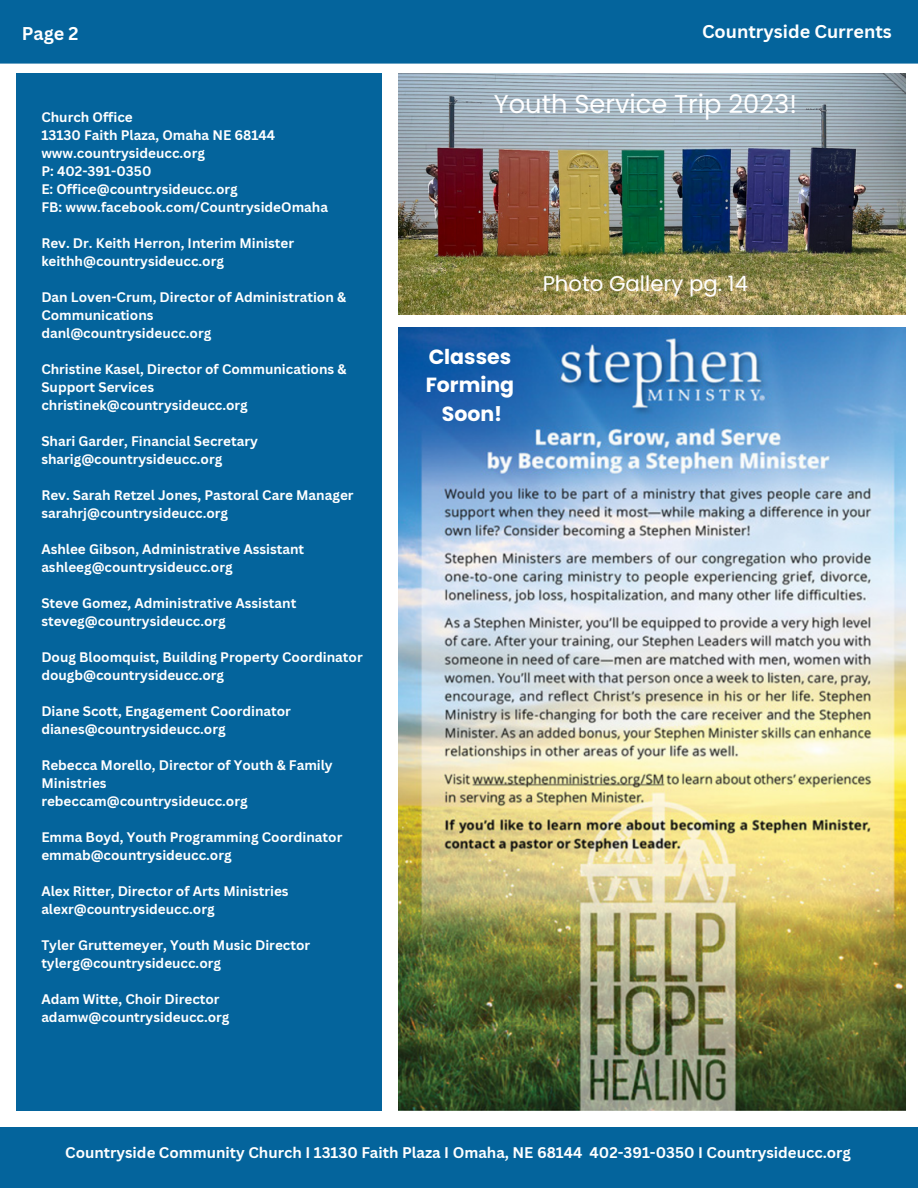
<style>
.page{position:relative;width:918px;height:1188px;background:#fff}
.page>*{position:absolute;margin:0;border:0;box-sizing:border-box;transform-origin:0 0}
.t1{font:25.8px "Poppins";color:#fff}
.t2{font:21.3px "Poppins";color:#fff}
.t3{font:700 20.55px "Poppins";color:#fff}
.t4{font:700 18px "Canva Sans";color:#fff}
.t5{font:700 15px "Canva Sans";color:#fff}
.t6{font:700 13.5px/18px "Canva Sans";color:#fff}
</style>
<div class="page">
<div style="left:16px;top:73px;width:365px;height:1037px;background:#04649c"></div>
<div style="left:0;top:1127px;width:918px;height:61px;background:#04649c"></div>
<div style="left:0;top:0;width:918px;height:63px;background:#04649c"></div>
<img style="left:399px;top:327px;width:507px;height:783px">
<img style="left:399px;top:73px;width:507px;height:242px">
<p class="t4" style="left:22px;top:20px;width:58px">Page 2</p>
<p class="t4" style="left:702px;top:18px;width:191px">Countryside Currents</p>
<p class="t6" style="left:41px;top:107px;width:93px">Church Office</p>
<p class="t6" style="left:41px;top:125px;width:236px">13130 Faith Plaza, Omaha NE 68144</p>
<p class="t6" style="left:41px;top:143px;width:165px">www.countrysideucc.org</p>
<p class="t6" style="left:41px;top:161px;width:112px">P: 402-391-0350</p>
<p class="t6" style="left:41px;top:179px;width:198px">E: Office@countrysideucc.org</p>
<p class="t6" style="left:41px;top:197px;width:288px">FB: www.facebook.com/CountrysideOmaha</p>
<p class="t6" style="left:41px;top:233px;width:254px">Rev. Dr. Keith Herron, Interim Minister</p>
<p class="t6" style="left:41px;top:251px;width:184px">keithh@countrysideucc.org</p>
<p class="t6" style="left:41px;top:287px;width:306px">Dan Loven-Crum, Director of Administration &amp;<br>Communications</p>
<p class="t6" style="left:41px;top:323px;width:171px">danl@countrysideucc.org</p>
<p class="t6" style="left:41px;top:359px;width:307px">Christine Kasel, Director of Communications &amp;<br>Support Services</p>
<p class="t6" style="left:41px;top:395px;width:208px">christinek@countrysideucc.org</p>
<p class="t6" style="left:41px;top:431px;width:218px">Shari Garder, Financial Secretary</p>
<p class="t6" style="left:41px;top:449px;width:182px">sharig@countrysideucc.org</p>
<p class="t6" style="left:41px;top:485px;width:314px">Rev. Sarah Retzel Jones, Pastoral Care Manager</p>
<p class="t6" style="left:41px;top:503px;width:188px">sarahrj@countrysideucc.org</p>
<p class="t6" style="left:41px;top:539px;width:264px">Ashlee Gibson, Administrative Assistant</p>
<p class="t6" style="left:41px;top:557px;width:193px">ashleeg@countrysideucc.org</p>
<p class="t6" style="left:41px;top:593px;width:257px">Steve Gomez, Administrative Assistant</p>
<p class="t6" style="left:41px;top:611px;width:186px">steveg@countrysideucc.org</p>
<p class="t6" style="left:41px;top:647px;width:323px">Doug Bloomquist, Building Property Coordinator</p>
<p class="t6" style="left:41px;top:665px;width:184px">dougb@countrysideucc.org</p>
<p class="t6" style="left:41px;top:701px;width:251px">Diane Scott, Engagement Coordinator</p>
<p class="t6" style="left:41px;top:719px;width:186px">dianes@countrysideucc.org</p>
<p class="t6" style="left:41px;top:755px;width:293px">Rebecca Morello, Director of Youth &amp; Family<br>Ministries</p>
<p class="t6" style="left:41px;top:791px;width:208px">rebeccam@countrysideucc.org</p>
<p class="t6" style="left:41px;top:827px;width:303px">Emma Boyd, Youth Programming Coordinator</p>
<p class="t6" style="left:41px;top:845px;width:192px">emmab@countrysideucc.org</p>
<p class="t6" style="left:41px;top:881px;width:249px">Alex Ritter, Director of Arts Ministries</p>
<p class="t6" style="left:41px;top:899px;width:175px">alexr@countrysideucc.org</p>
<p class="t6" style="left:41px;top:935px;width:270px">Tyler Gruttemeyer, Youth Music Director</p>
<p class="t6" style="left:41px;top:953px;width:181px">tylerg@countrysideucc.org</p>
<p class="t6" style="left:41px;top:989px;width:180px">Adam Witte, Choir Director</p>
<p class="t6" style="left:41px;top:1007px;width:190px">adamw@countrysideucc.org</p>
<p class="t1" style="left:494px;top:86px;width:305px">Youth Service Trip 2023!</p>
<p class="t3" style="left:429px;top:342px;width:84px">Classes</p>
<p class="t3" style="left:426px;top:371px;width:90px">Forming</p>
<p class="t3" style="left:442px;top:399px;width:62px">Soon!</p>
<p class="t2" style="left:543px;top:269px;width:207px">Photo Gallery pg. 14</p>
<p class="t5" style="left:65px;top:1142px;width:787px">Countryside Community Church I 13130 Faith Plaza I Omaha, NE 68144 402-391-0350 I Countrysideucc.org</p>
</div>
